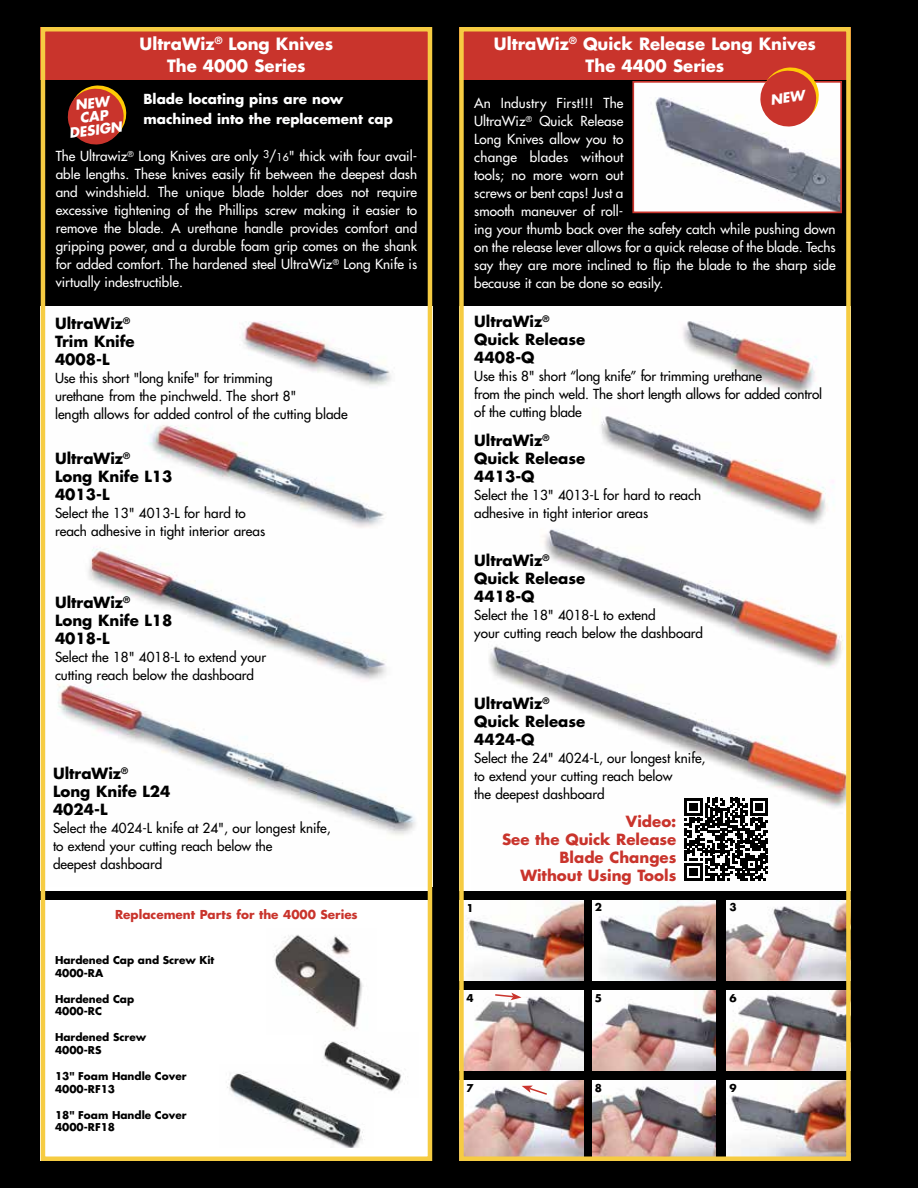
<style>
.page{position:relative;width:918px;height:1188px;background:#000}
.page>*{position:absolute;margin:0;border:0;box-sizing:border-box;transform-origin:0 0}
.t1{font:700 16.5px/22.5px "Futura";color:#fff;text-align:center}
.t2{font:700 15px/18px "Futura";color:#000}
.t3{font:700 15px/18px "Futura";color:#c9342c;text-align:right}
.t4{font:13.5px/18px "Futura";color:#fff}
.t5{font:13.5px/18px "Futura";color:#000}
.t6{font:700 13.5px/19.5px "Futura";color:#fff}
.t7{font:italic 700 13.5px/13.5px "Futura";color:#fff;text-align:center}
.t8{font:700 12px "Futura";color:#c9342c}
.t9{font:700 10.5px/12.6px "Futura";color:#000}
.s1{font-size:10.5px}
</style>
<div class="page">
<img style="left:46px;top:306px;width:381px;height:581px">
<div style="left:41px;top:900px;width:391px;height:261px;background:#fff"></div>
<img style="left:227px;top:1072px;width:136px;height:75px">
<img style="left:274px;top:934px;width:89px;height:95px">
<div style="left:40px;top:27px;width:392px;height:52px;background:#c9342c"></div>
<div style="left:459px;top:27px;width:392px;height:52px;background:#c9342c"></div>
<svg style="left:67px;top:85px;width:60px;height:60px"></svg>
<img style="left:313px;top:1041px;width:89px;height:57px">
<img style="left:464px;top:900px;width:119px;height:81px">
<img style="left:592px;top:900px;width:124px;height:81px">
<img style="left:726px;top:900px;width:120px;height:81px">
<img style="left:464px;top:990px;width:119px;height:81px">
<img style="left:592px;top:990px;width:124px;height:81px">
<img style="left:726px;top:990px;width:120px;height:81px">
<img style="left:464px;top:1080px;width:119px;height:76px">
<img style="left:592px;top:1080px;width:124px;height:76px">
<img style="left:726px;top:1080px;width:120px;height:76px">
<img style="left:471px;top:306px;width:375px;height:585px">
<img style="left:635px;top:84px;width:204px;height:126px">
<div style="left:632px;top:81px;width:210px;height:132px;border:2px solid #c9342c"></div>
<svg style="left:494px;top:993px;width:27px;height:7px"></svg>
<svg style="left:522px;top:1086px;width:27px;height:10px"></svg>
<div style="left:41px;top:27px;width:391px;height:1134px;border:4px solid #f6cc42"></div>
<div style="left:459px;top:27px;width:392px;height:1134px;border:4px solid #f6cc42"></div>
<svg style="left:685px;top:798px;width:83px;height:83px"></svg>
<svg style="left:759px;top:67px;width:62px;height:61px"></svg>
<p class="t1" style="left:140px;top:32px;width:195px">UltraWiz<sup>®</sup> Long Knives<br>The 4000 Series</p>
<p class="t1" style="left:494px;top:32px;width:324px">UltraWiz<sup>®</sup> Quick Release Long Knives<br>The 4400 Series</p>
<p class="t6" style="left:143px;top:89px;width:251px">Blade locating pins are now machined into the replacement cap</p>
<p class="t4" style="left:56px;top:147px;width:363px;text-align:justify">The Ultrawiz<sup>®</sup> Long Knives are only <sup>3</sup>/<span class="s1">16</span>" thick with four avail&shy;able lengths. These knives easily fit between the deepest dash and windshield. The unique blade holder does not require excessive tightening of the Phillips screw making it easier to remove the blade. A urethane handle provides comfort and gripping power, and a durable foam grip comes on the shank for added comfort. The hardened steel UltraWiz<sup>®</sup> Long Knife is virtually indestructible.</p>
<p class="t7" style="left:65px;top:99px;width:55px;rotate:-7deg">NEW<br>CAP<br>DESIGN</p>
<p class="t2" style="left:55px;top:313px;width:81px">UltraWiz<sup>®<br></sup>Trim Knife<br>4008-L</p>
<p class="t5" style="left:55px;top:368px;width:294px">Use this short "long knife" for trimming<br>urethane from the pinchweld. The short 8"<br>length allows for added control of the cutting blade</p>
<p class="t2" style="left:55px;top:448px;width:119px">UltraWiz<sup>®<br></sup>Long Knife L13<br>4013-L</p>
<p class="t5" style="left:55px;top:503px;width:212px">Select the 13" 4013-L for hard to reach adhesive in tight interior areas</p>
<p class="t2" style="left:55px;top:592px;width:119px">UltraWiz<sup>®<br></sup>Long Knife L18<br>4018-L</p>
<p class="t5" style="left:55px;top:647px;width:213px">Select the 18" 4018-L to extend your cutting reach below the dashboard</p>
<p class="t2" style="left:53px;top:763px;width:119px">UltraWiz<sup>®<br></sup>Long Knife L24<br>4024-L</p>
<p class="t5" style="left:53px;top:818px;width:279px">Select the 4024-L knife at 24", our longest knife, to extend your cutting reach below the<br>deepest dashboard</p>
<p class="t8" style="left:115px;top:906px;width:244px">Replacement Parts for the 4000 Series</p>
<p class="t9" style="left:55px;top:953px;width:161px">Hardened Cap and Screw Kit<br>4000-RA</p>
<p class="t9" style="left:55px;top:992px;width:81px">Hardened Cap<br>4000-RC</p>
<p class="t9" style="left:55px;top:1031px;width:93px">Hardened Screw<br>4000-RS</p>
<p class="t9" style="left:55px;top:1069px;width:133px">13" Foam Handle Cover<br>4000-RF13</p>
<p class="t9" style="left:55px;top:1108px;width:133px">18" Foam Handle Cover<br>4000-RF18</p>
<p class="t4" style="left:474px;top:94px;width:363px">An Industry First!!! The<br>UltraWiz<sup>®</sup> Quick Release<br>Long Knives allow you to<br>change blades without<br>tools; no more worn out<br>screws or bent caps! Just a<br>smooth maneuver of roll-<br>ing your thumb back over the safety catch while pushing down on the release lever allows for a quick release of the blade. Techs say they are more inclined to flip the blade to the sharp side because it can be done so easily.</p>
<p class="t2" style="left:474px;top:311px;width:113px">UltraWiz<sup>®<br></sup>Quick Release<br>4408-Q</p>
<p class="t5" style="left:474px;top:366px;width:349px">Use this 8" short “long knife” for trimming urethane<br>from the pinch weld. The short length allows for added control of the cutting blade</p>
<p class="t2" style="left:474px;top:431px;width:113px">UltraWiz<sup>®<br></sup>Quick Release<br>4413-Q</p>
<p class="t5" style="left:474px;top:486px;width:228px">Select the 13" 4013-L for hard to reach adhesive in tight interior areas</p>
<p class="t2" style="left:474px;top:551px;width:113px">UltraWiz<sup>®<br></sup>Quick Release<br>4418-Q</p>
<p class="t5" style="left:474px;top:606px;width:230px">Select the 18" 4018-L to extend<br>your cutting reach below the dashboard</p>
<p class="t2" style="left:474px;top:694px;width:113px">UltraWiz<sup>®<br></sup>Quick Release<br>4424-Q</p>
<p class="t5" style="left:474px;top:749px;width:233px">Select the 24" 4024-L, our longest knife, to extend your cutting reach below<br>the deepest dashboard</p>
<p class="t3" style="left:502px;top:812px;width:176px">Video:<br>See the Quick Release<br>Blade Changes<br>Without Using Tools</p>
<p class="t9" style="left:467px;top:901px;width:9px">1</p>
<p class="t9" style="left:595px;top:901px;width:9px">2</p>
<p class="t9" style="left:730px;top:901px;width:9px">3</p>
<p class="t9" style="left:467px;top:992px;width:9px">4</p>
<p class="t9" style="left:595px;top:991px;width:9px">5</p>
<p class="t9" style="left:730px;top:991px;width:9px">6</p>
<p class="t9" style="left:467px;top:1082px;width:9px">7</p>
<p class="t9" style="left:595px;top:1081px;width:9px">8</p>
<p class="t9" style="left:730px;top:1081px;width:9px">9</p>
</div>
